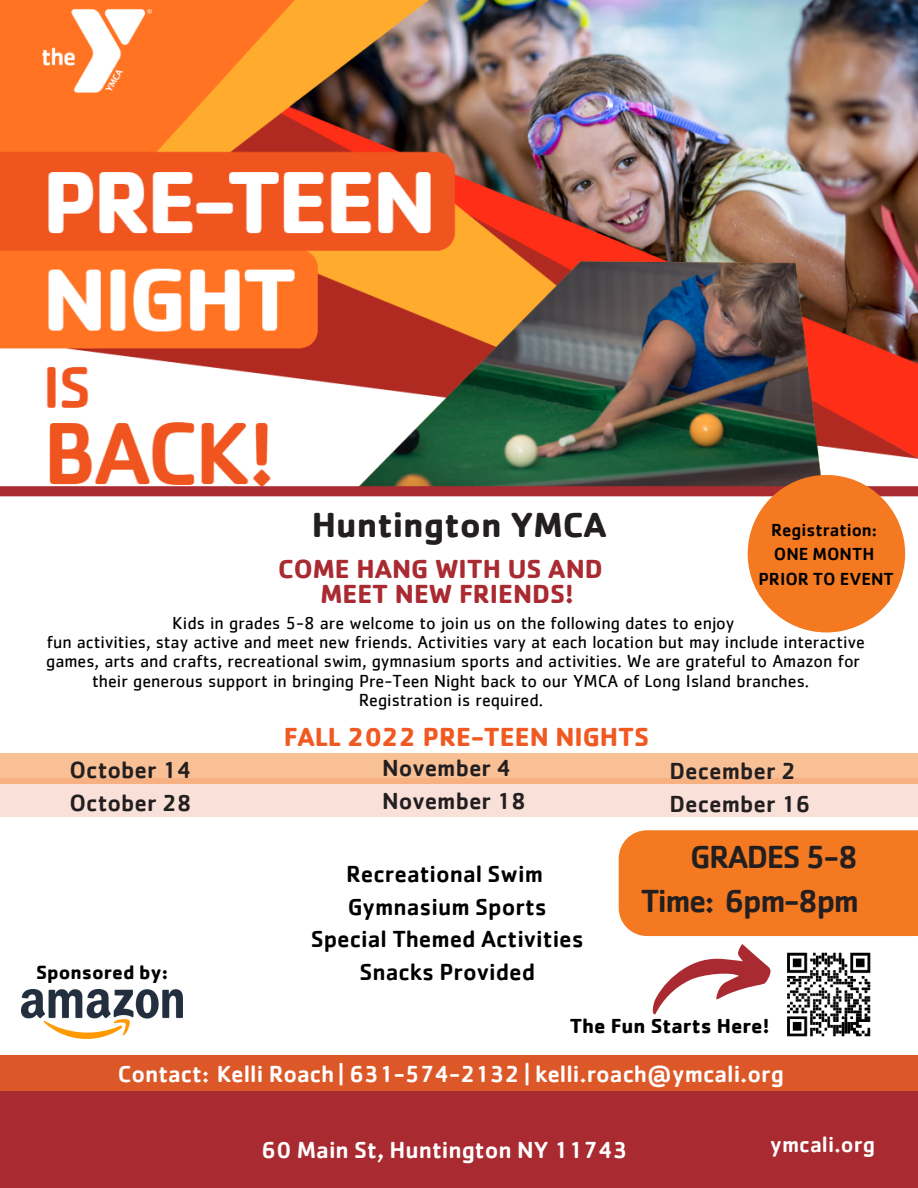
<style>
.page{position:relative;width:918px;height:1188px;background:#fff}
.page>*{position:absolute;margin:0;border:0;box-sizing:border-box;transform-origin:0 0}
.t1{font:700 36px "Cachet";color:#231f20}
.t2{font:500 33px/43.5px "Cachet";letter-spacing:-.05em;color:#231f20;text-align:right}
.t3{font:700 27px/25.8px "Cachet";color:#a92b31;text-align:center}
.t4{font:700 27px "Cachet";color:#f15922}
.t5{font:500 24px "Cachet";color:#fff}
.t6{font:500 24px/32.7px "Cachet";color:#000;text-align:center}
.t7{font:500 24px/32.7px "Cachet";color:#231f20}
.t8{font:500 22.5px "Cachet";color:#fff}
.t9{font:700 21px "Cachet";color:#000}
.t10{font:700 19.8px "Cachet";color:#000}
.t11{font:18px/19.2px "Cachet";color:#000;text-align:center}
.t12{font:500 18px/24.8px "Cachet";color:#000;text-align:center}
</style>
<div class="page">
<img style="left:0;top:0;width:918px;height:486px">
<svg style="left:0;top:486px;width:918px;height:10px;background:#a82d33"></svg>
<div style="left:0;top:1055px;width:918px;height:48px;background:#dd5828"></div>
<div style="left:0;top:778px;width:918px;height:39px;background:#f9e1d9"></div>
<div style="left:0;top:754px;width:918px;height:30px;background:linear-gradient(to bottom,#fac59d,#f7b588)"></div>
<div style="left:0;top:1091px;width:918px;height:97px;background:#a92b31"></div>
<img style="left:787px;top:1020px;width:84px;height:17px">
<svg style="left:619px;top:830px;width:299px;height:190px"></svg>
<img style="left:22px;top:990px;width:160px;height:49px">
<div style="left:748px;top:475px;width:157px;height:157px;background:#f47920;border-radius:50%"></div>
<h1 class="t1" style="left:312px;top:502px;width:297px">Huntington YMCA</h1>
<h3 class="t3" style="left:278px;top:555px;width:326px">COME HANG WITH US AND<br>MEET NEW FRIENDS!</h3>
<p class="t12" style="left:758px;top:516px;width:137px">Registration:<br>ONE MONTH<br>PRIOR TO EVENT</p>
<p class="t11" style="left:46px;top:614px;width:820px">Kids in grades 5-8 are welcome to join us on the following dates to enjoy<br>fun activities, stay active and meet new friends. Activities vary at each location but may include interactive games, arts and crafts, recreational swim, gymnasium sports and activities. We are grateful to Amazon for their generous support in bringing Pre-Teen Night back to our YMCA of Long Island branches.<br>Registration is required.</p>
<h3 class="t4" style="left:284px;top:719px;width:367px">FALL 2022 PRE-TEEN NIGHTS</h3>
<h3 class="t7" style="left:70px;top:753px;width:124px">October 14<br>October 28</h3>
<h3 class="t7" style="left:382px;top:751px;width:145px">November 4<br>November 18</h3>
<h3 class="t7" style="left:670px;top:754px;width:143px">December 2<br>December 16</h3>
<p class="t10" style="left:36px;top:960px;width:133px">Sponsored by:</p>
<h3 class="t6" style="left:311px;top:857px;width:275px">Recreational Swim<br>Gymnasium Sports<br>Special Themed Activities<br>Snacks Provided</h3>
<h2 class="t2" style="left:641px;top:834px;width:220px">GRADES 5-8<br>Time: 6pm-8pm</h2>
<p class="t9" style="left:570px;top:1013px;width:201px">The Fun Starts Here!</p>
<h3 class="t5" style="left:118px;top:1058px;width:668px">Contact: Kelli Roach | 631-574-2132 | kelli.roach@ymcali.org</h3>
<h3 class="t5" style="left:262px;top:1134px;width:367px">60 Main St, Huntington NY 11743</h3>
<p class="t8" style="left:770px;top:1130px;width:106px">ymcali.org</p>
</div>
